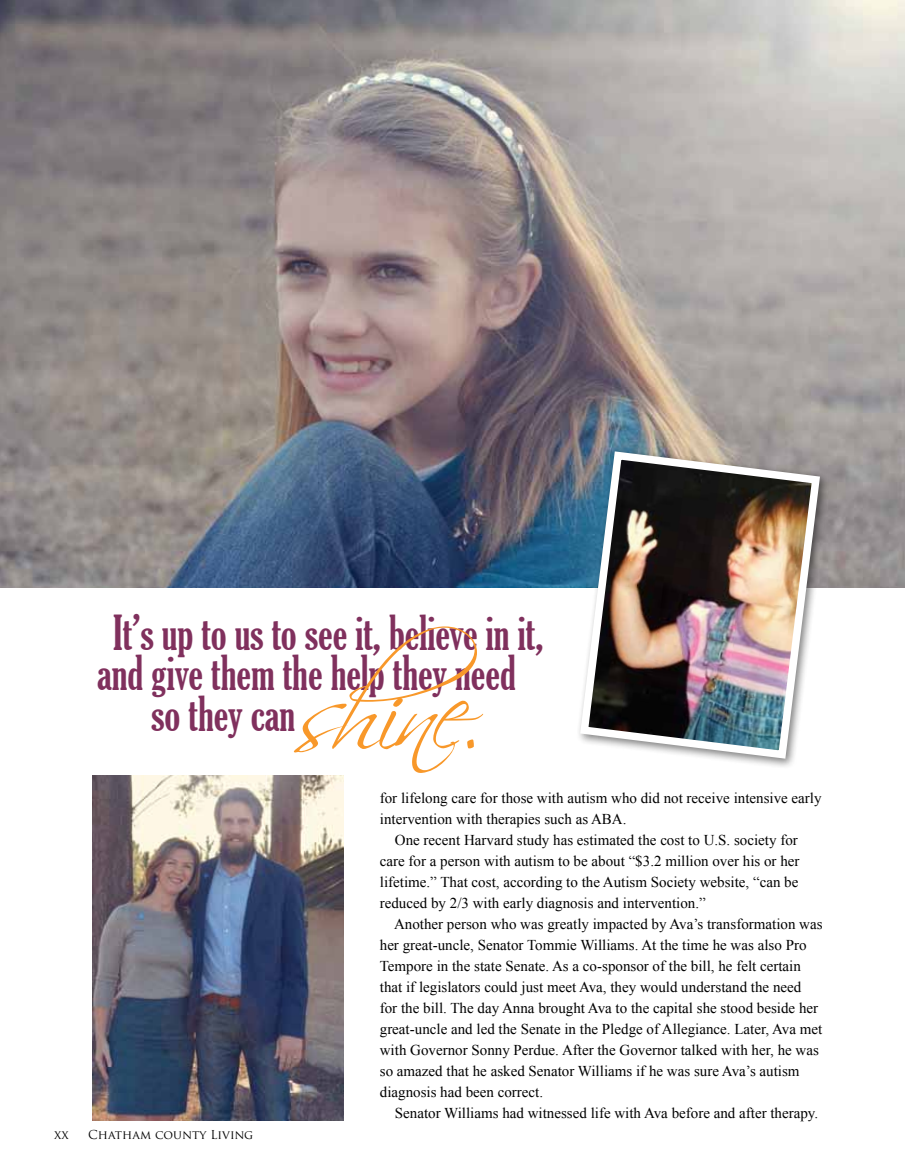
<style>
.page{position:relative;width:905px;height:1175px;background:#fff}
.page>*{position:absolute;margin:0;border:0;box-sizing:border-box;transform-origin:0 0}
.t1{font:108.75px "Scriptina";color:#f8982a}
.t2{font:extra-condensed 46.35px "Gloucester";color:#80305d}
.t3{font:15px "Times New Roman";color:#000}
.t4{font:12px "Trajan Pro";color:#000}
</style>
<div class="page">
<img style="left:0;top:0;width:904px;height:587px">
<div style="left:575px;top:446px;width:255px;height:323px;background:#000;opacity:.5"></div>
<img style="left:576px;top:447px;width:248px;height:316px">
<img style="left:92px;top:775px;width:252px;height:345px">
<h2 class="t2" style="left:113px;top:606px;width:431px">It’s up to us to see it, believe in it,</h2>
<h2 class="t2" style="left:97px;top:647px;width:420px">and give them the help they need</h2>
<h2 class="t2" style="left:151px;top:687px;width:145px">so they can</h2>
<h1 class="t1" style="left:294px;top:647px;width:187px">shine.</h1>
<p class="t3" style="left:380px;top:787px;width:443px">for lifelong care for those with autism who did not receive intensive early</p>
<p class="t3" style="left:380px;top:808px;width:248px">intervention with therapies such as ABA.</p>
<p class="t3" style="left:395px;top:829px;width:404px">One recent Harvard study has estimated the cost to U.S. society for</p>
<p class="t3" style="left:380px;top:850px;width:421px">care for a person with autism to be about “$3.2 million over his or her</p>
<p class="t3" style="left:380px;top:871px;width:420px">lifetime.” That cost, according to the Autism Society website, “can be</p>
<p class="t3" style="left:380px;top:892px;width:327px">reduced by 2/3 with early diagnosis and intervention.”</p>
<p class="t3" style="left:394px;top:913px;width:430px">Another person who was greatly impacted by Ava’s transformation was</p>
<p class="t3" style="left:380px;top:934px;width:428px">her great-uncle, Senator Tommie Williams. At the time he was also Pro</p>
<p class="t3" style="left:380px;top:955px;width:422px">Tempore in the state Senate. As a co-sponsor of the bill, he felt certain</p>
<p class="t3" style="left:380px;top:976px;width:423px">that if legislators could just meet Ava, they would understand the need</p>
<p class="t3" style="left:380px;top:997px;width:440px">for the bill. The day Anna brought Ava to the capital she stood beside her</p>
<p class="t3" style="left:380px;top:1018px;width:444px">great-uncle and led the Senate in the Pledge of Allegiance. Later, Ava met</p>
<p class="t3" style="left:380px;top:1039px;width:440px">with Governor Sonny Perdue. After the Governor talked with her, he was</p>
<p class="t3" style="left:380px;top:1060px;width:421px">so amazed that he asked Senator Williams if he was sure Ava’s autism</p>
<p class="t3" style="left:380px;top:1081px;width:165px">diagnosis had been correct.</p>
<p class="t3" style="left:395px;top:1102px;width:425px">Senator Williams had witnessed life with Ava before and after therapy.</p>
<p class="t4" style="left:54px;top:1127px;width:16px">xx</p>
<p class="t4" style="left:88px;top:1127px;width:166px">Chatham county Living</p>
</div>
